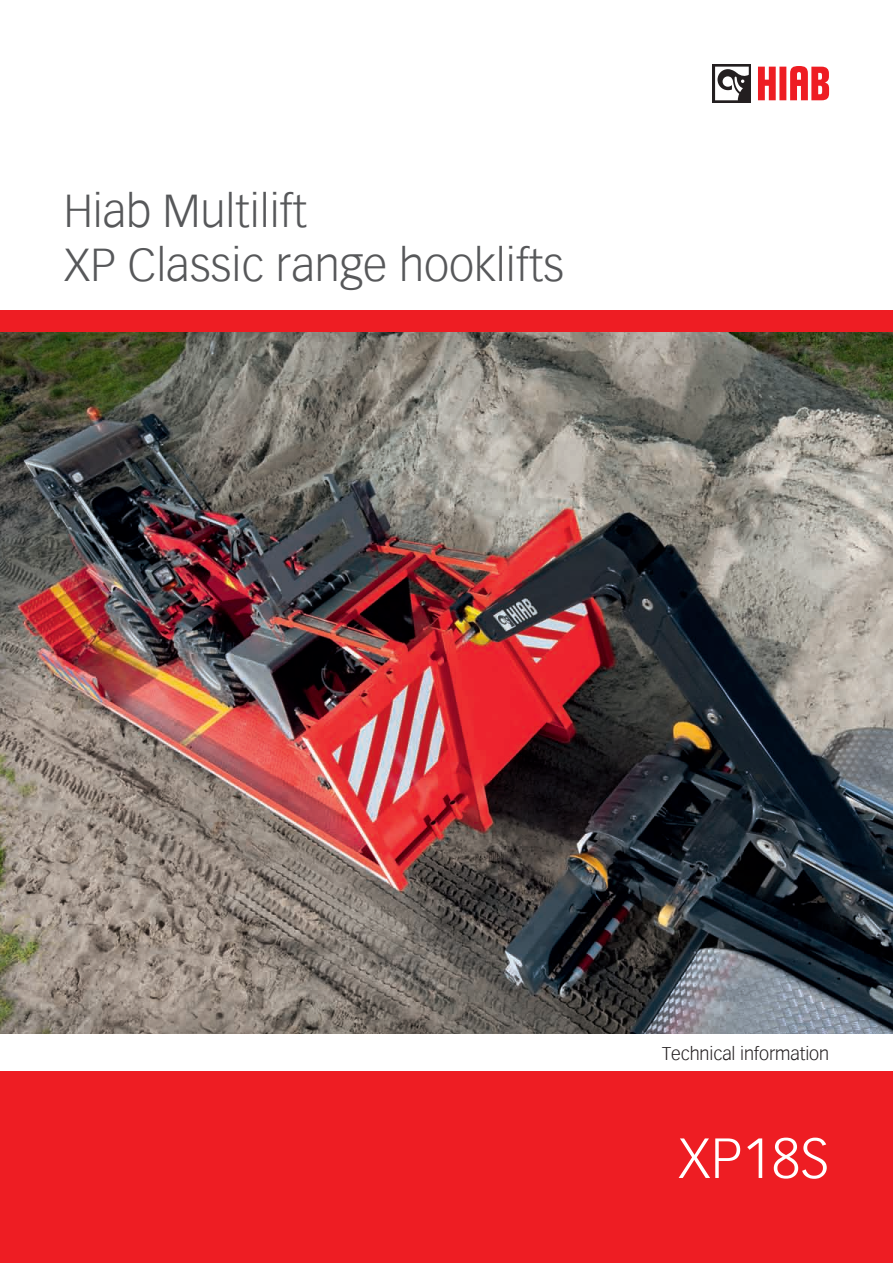
<style>
.page{position:relative;width:893px;height:1263px;background:#fff}
.page>*{position:absolute;margin:0;border:0;box-sizing:border-box;transform-origin:0 0}
.t1{font:300 55.5px "Vectora Com";color:#fff}
.t2{font:300 45px/54px "Vectora Com";color:#57585a}
.t3{font:300 18px "Vectora Com";letter-spacing:-.005em;color:#231f20}
</style>
<div class="page">
<img style="left:0;top:332px;width:893px;height:701px">
<div style="left:0;top:1071px;width:893px;height:192px;background:#ee1d23"></div>
<div style="left:0;top:310px;width:893px;height:22px;background:#ee1d23"></div>
<svg style="left:758px;top:66px;width:71px;height:34px"></svg>
<svg style="left:712px;top:64px;width:39px;height:39px"></svg>
<p class="t2" style="left:64px;top:184px;width:502px">Hiab Multilift<br>XP Classic range hooklifts</p>
<p class="t3" style="left:662px;top:1042px;width:168px">Technical information</p>
<p class="t1" style="left:678px;top:1124px;width:153px">XP18S</p>
</div>
